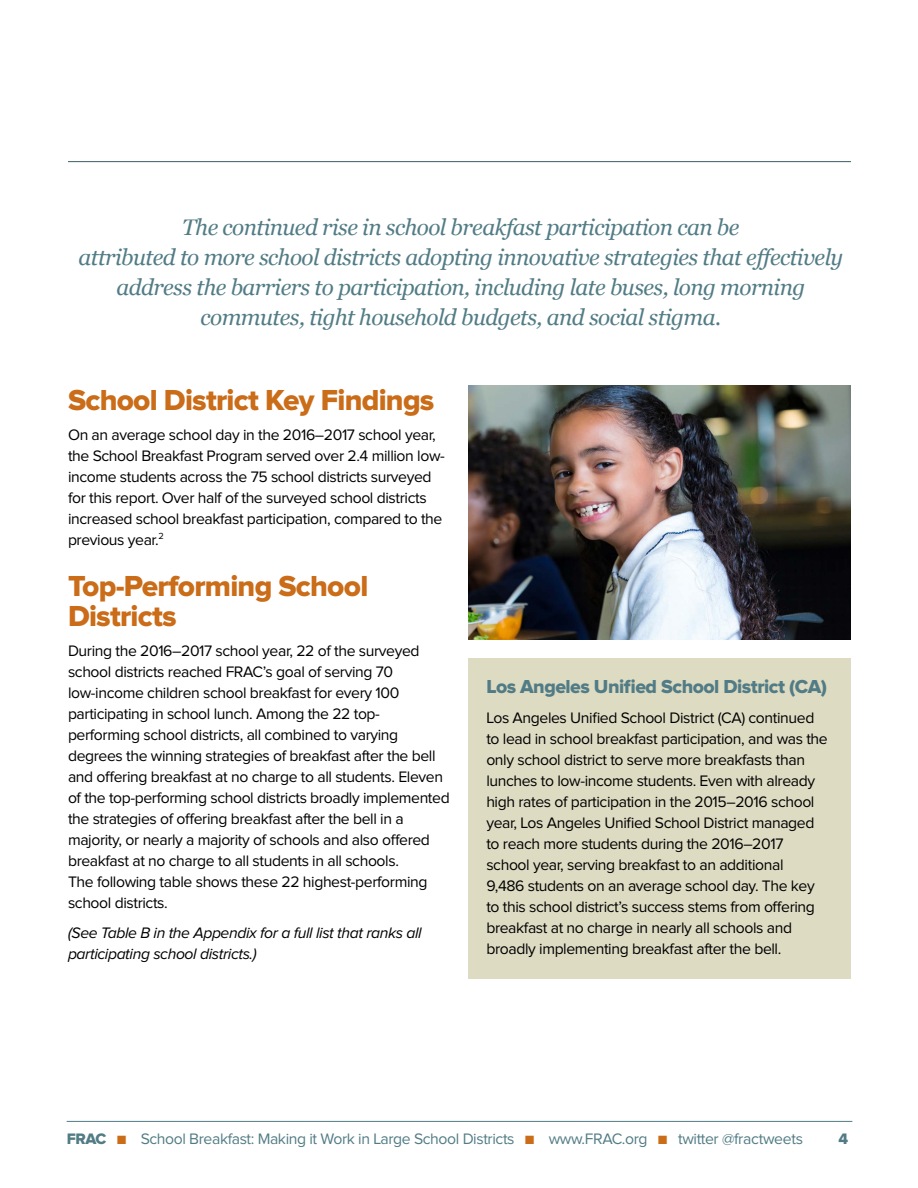
<style>
.page{position:relative;width:918px;height:1188px;background:#fff}
.page>*{position:absolute;margin:0;border:0;box-sizing:border-box;transform-origin:0 0}
.t1{font:30px/30px "Proxima Nova Extrabld";letter-spacing:-.025em;color:#ca6c18}
.t2{font:italic 22.5px/30px "Georgia";letter-spacing:-.025em;color:#527c85;text-align:center}
.t3{font:19.5px "Proxima Nova Extrabld";letter-spacing:-.025em;color:#527c85}
.t4{font:15.75px/21px "Proxima Nova";letter-spacing:-.025em;color:#000}
.t5{font:15.75px "Proxima Nova";letter-spacing:-.025em;color:#527c85}
.t6{font:italic 15.75px/21px "Proxima Nova";letter-spacing:-.025em;color:#000}
.t7{font:15.75px "Proxima Nova Extrabld";color:#527c85}
.s1{font-family:"Proxima Nova Extrabld"}
.s2{color:#ca6c18}
</style>
<div class="page">
<hr style="left:67px;top:1121px;width:785px;height:1px;background:#527c85">
<hr style="left:68px;top:161px;width:783px;height:1px;background:#3b5e65">
<div style="left:468px;top:658px;width:382px;height:321px;background:#dedbc3"></div>
<img style="left:469px;top:386px;width:382px;height:254px">
<p class="t2" style="left:79px;top:212px;width:766px">The continued rise in school breakfast participation can be<br>attributed to more school districts adopting innovative strategies that effectively address the barriers to participation, including late buses, long morning commutes, tight household budgets, and social stigma.</p>
<h1 class="t1" style="left:68px;top:386px;width:368px">School District Key Findings</h1>
<p class="t4" style="left:68px;top:425px;width:378px">On an average school day in the 2016–2017 school year, the School Breakfast Program served over 2.4 million low&shy;income students across the 75 school districts surveyed for this report. Over half of the surveyed school districts increased school breakfast participation, compared to the previous year.<sup>2</sup></p>
<h1 class="t1" style="left:68px;top:572px;width:302px">Top-Performing School<br>Districts</h1>
<p class="t4" style="left:68px;top:641px;width:383px">During the 2016–2017 school year, 22 of the surveyed school districts reached FRAC’s goal of serving 70 low-income children school breakfast for every 100 participating in school lunch. Among the 22 top&shy;performing school districts, all combined to varying degrees the winning strategies of breakfast after the bell and offering breakfast at no charge to all students. Eleven of the top-performing school districts broadly implemented the strategies of offering breakfast after the bell in a majority, or nearly a majority of schools and also offered breakfast at no charge to all students in all schools.<br>The following table shows these 22 highest-performing school districts.</p>
<p class="t6" style="left:68px;top:923px;width:355px">(See Table B in the Appendix for a full list that ranks all participating school districts.)</p>
<p class="t3" style="left:486px;top:678px;width:342px">Los Angeles Unified School District (CA)</p>
<p class="t4" style="left:486px;top:708px;width:343px">Los Angeles Unified School District (CA) continued to lead in school breakfast participation, and was the only school district to serve more breakfasts than lunches to low-income students. Even with already high rates of participation in the 2015–2016 school year, Los Angeles Unified School District managed to reach more students during the 2016–2017 school year, serving breakfast to an additional<br>9,486 students on an average school day. The key to this school district’s success stems from offering breakfast at no charge in nearly all schools and broadly implementing breakfast after the bell.</p>
<p class="t5" style="left:67px;top:1132px;width:738px"><span class="s1">FRAC</span> <span class="s2">■</span> School Breakfast: Making it Work in Large School Districts <span class="s2">■</span> www.FRAC.org <span class="s2">■</span> twitter @fractweets</p>
<p class="t7" style="left:838px;top:1132px;width:11px">4</p>
</div>
